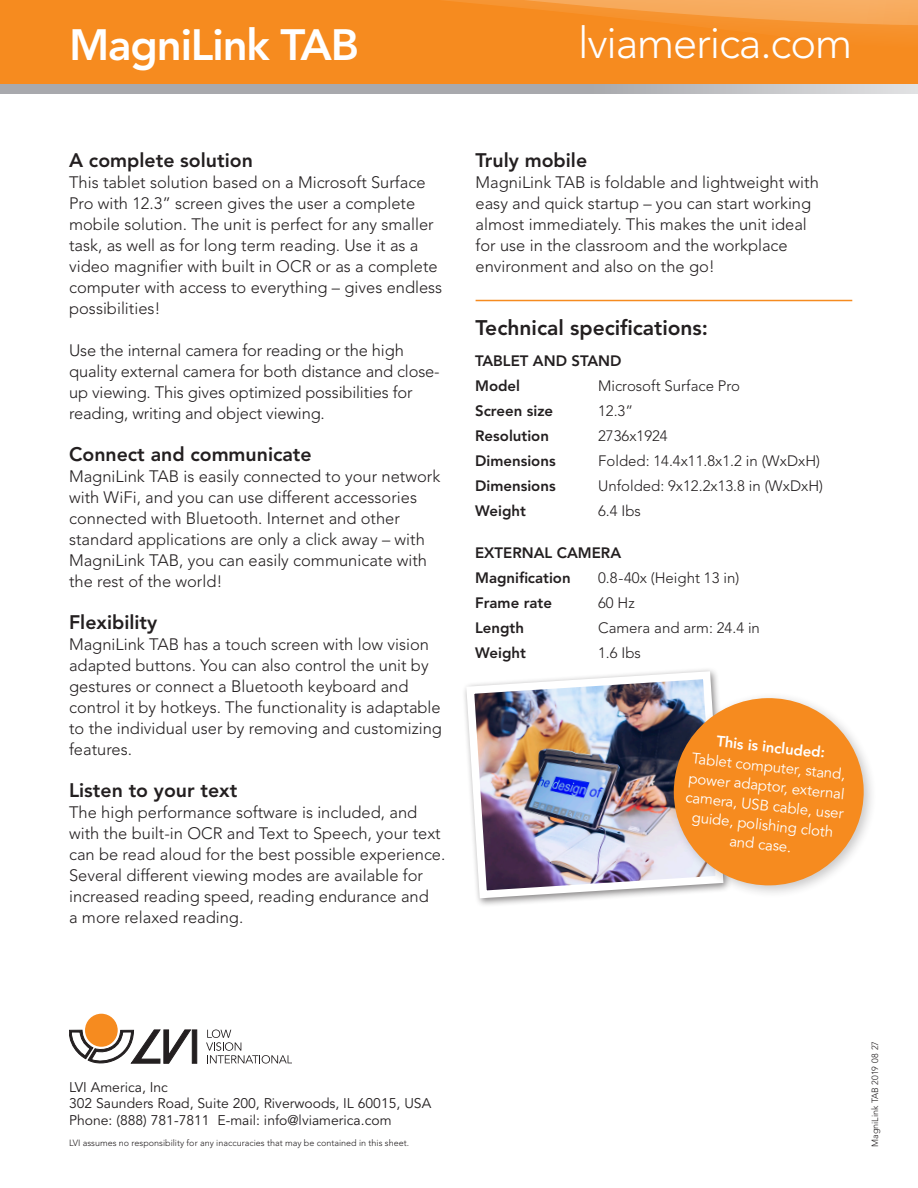
<style>
.page{position:relative;width:918px;height:1188px;background:#fff}
.page>*{position:absolute;margin:0;border:0;box-sizing:border-box;transform-origin:0 0}
.t1{font:300 43.5px "Avenir LT Std";letter-spacing:-.025em;color:#fff}
.t2{font:800 43.5px "Avenir LT Std";letter-spacing:-.025em;color:#fff}
.t3{font:800 21px "Avenir LT Std";color:#231f20}
.Lista{font:800 19.5px "Avenir LT Std";color:#231f20}
.Lista-2{font:300 16.5px/21px "Avenir LT Std";color:#231f20}
.t4{font:300 15px "Avenir LT Std";color:#231f20}
.t5{font:800 15px "Avenir LT Std";color:#231f20}
.t6{font:15px/19.5px "Avenir LT Std";color:#fff;text-align:center}
.t7{font:13.95px "Avenir LT Std";color:#231f20}
.t8{font:300 9px "Avenir LT Std";color:#231f20}
.s1{font-weight:800}
</style>
<div class="page">
<div style="left:462px;top:667px;width:271px;height:240px;background:#231f20;opacity:.55"></div>
<img style="left:462px;top:667px;width:265px;height:235px">
<div style="left:85px;top:1014px;width:33px;height:33px;background:#f68b1f;border-radius:50%"></div>
<svg style="left:192px;top:1030px;width:5px;height:33px"></svg>
<svg style="left:206px;top:1030px;width:86px;height:34px"></svg>
<svg style="left:69px;top:1030px;width:122px;height:34px"></svg>
<svg style="left:0;top:0;width:918px;height:94px;background:#ee9134"></svg>
<hr style="left:476px;top:300px;width:376px;height:1px;background:#f68b1f">
<div style="left:667px;top:691px;width:210px;height:208px;background:#231f20;opacity:.25"></div>
<svg style="left:673px;top:697px;width:192px;height:189px;background:#ec9b49"></svg>
<p class="t2" style="left:69px;top:19px;width:291px">MagniLink TAB</p>
<p class="t1" style="left:578px;top:18px;width:276px">lviamerica.com</p>
<p class="Lista" style="left:69px;top:148px;width:185px">A complete solution</p>
<p class="Lista-2" style="left:69px;top:172px;width:375px">This tablet solution based on a Microsoft Surface Pro with 12.3” screen gives the user a complete mobile solution. The unit is perfect for any smaller task, as well as for long term reading. Use it as a video magnifier with built in OCR or as a complete computer with access to everything – gives endless possibilities!</p>
<p class="Lista-2" style="left:69px;top:340px;width:372px">Use the internal camera for reading or the high quality external camera for both distance and close&shy;up viewing. This gives optimized possibilities for reading, writing and object viewing.</p>
<p class="Lista" style="left:69px;top:442px;width:244px">Connect and communicate</p>
<p class="Lista-2" style="left:69px;top:466px;width:373px">MagniLink TAB is easily connected to your network with WiFi, and you can use different accessories connected with Bluetooth. Internet and other standard applications are only a click away – with MagniLink TAB, you can easily communicate with the rest of the world!</p>
<p class="Lista" style="left:69px;top:610px;width:90px">Flexibility</p>
<p class="Lista-2" style="left:69px;top:634px;width:374px">MagniLink TAB has a touch screen with low vision adapted buttons. You can also control the unit by gestures or connect a Bluetooth keyboard and control it by hotkeys. The functionality is adaptable to the individual user by removing and customizing features.</p>
<p class="Lista" style="left:69px;top:778px;width:170px">Listen to your text</p>
<p class="Lista-2" style="left:69px;top:802px;width:378px">The high performance software is included, and with the built-in OCR and Text to Speech, your text can be read aloud for the best possible experience.<br>Several different viewing modes are available for increased reading speed, reading endurance and<br>a more relaxed reading.</p>
<p class="Lista" style="left:476px;top:148px;width:113px">Truly mobile</p>
<p class="Lista-2" style="left:476px;top:172px;width:345px">MagniLink TAB is foldable and lightweight with easy and quick startup – you can start working almost immediately. This makes the unit ideal for use in the classroom and the workplace environment and also on the go!</p>
<p class="t3" style="left:476px;top:315px;width:234px">Technical specifications:</p>
<p class="t5" style="left:475px;top:352px;width:148px">TABLET AND STAND</p>
<p class="t5" style="left:475px;top:377px;width:46px">Model</p>
<p class="t4" style="left:598px;top:377px;width:144px">Microsoft Surface Pro</p>
<p class="t5" style="left:475px;top:402px;width:80px">Screen size</p>
<p class="t4" style="left:598px;top:402px;width:37px">12.3”</p>
<p class="t5" style="left:475px;top:427px;width:75px">Resolution</p>
<p class="t4" style="left:598px;top:427px;width:71px">2736x1924</p>
<p class="t5" style="left:475px;top:452px;width:82px">Dimensions</p>
<p class="t4" style="left:598px;top:452px;width:223px">Folded: 14.4x11.8x1.2 in (WxDxH)</p>
<p class="t5" style="left:475px;top:477px;width:82px">Dimensions</p>
<p class="t4" style="left:598px;top:477px;width:226px">Unfolded: 9x12.2x13.8 in (WxDxH)</p>
<p class="t5" style="left:475px;top:502px;width:52px">Weight</p>
<p class="t4" style="left:598px;top:502px;width:44px">6.4 Ibs</p>
<p class="t5" style="left:475px;top:544px;width:148px">EXTERNAL CAMERA</p>
<p class="t5" style="left:475px;top:569px;width:97px">Magnification</p>
<p class="t4" style="left:598px;top:569px;width:143px">0.8-40x (Height 13 in)</p>
<p class="t5" style="left:475px;top:594px;width:78px">Frame rate</p>
<p class="t4" style="left:598px;top:594px;width:38px">60 Hz</p>
<p class="t5" style="left:475px;top:619px;width:50px">Length</p>
<p class="t4" style="left:598px;top:619px;width:163px">Camera and arm: 24.4 in</p>
<p class="t5" style="left:475px;top:644px;width:52px">Weight</p>
<p class="t4" style="left:598px;top:644px;width:44px">1.6 Ibs</p>
<p class="t6" style="left:694px;top:730px;width:158px;rotate:6deg"><span class="s1">This is included:<br></span>Tablet computer, stand, power adaptor, external</p>
<p class="t6" style="left:687px;top:788px;width:160px;rotate:6deg">camera, USB cable, user</p>
<p class="t6" style="left:693px;top:808px;width:144px;rotate:6deg">guide, polishing cloth and case.</p>
<p class="t7" style="left:69px;top:1079px;width:100px">LVI America, Inc</p>
<p class="t7" style="left:69px;top:1095px;width:364px">302 Saunders Road, Suite 200, Riverwoods, IL 60015, USA</p>
<p class="t7" style="left:69px;top:1112px;width:324px">Phone: (888) 781-7811 E-mail: info@lviamerica.com</p>
<p class="t8" style="left:69px;top:1138px;width:342px">LVI assumes no responsibility for any inaccuracies that may be contained in this sheet.</p>
<p class="t8" style="left:870px;top:1147px;width:108px;rotate:-90deg">MagniLink TAB 2019 08 27</p>
</div>
